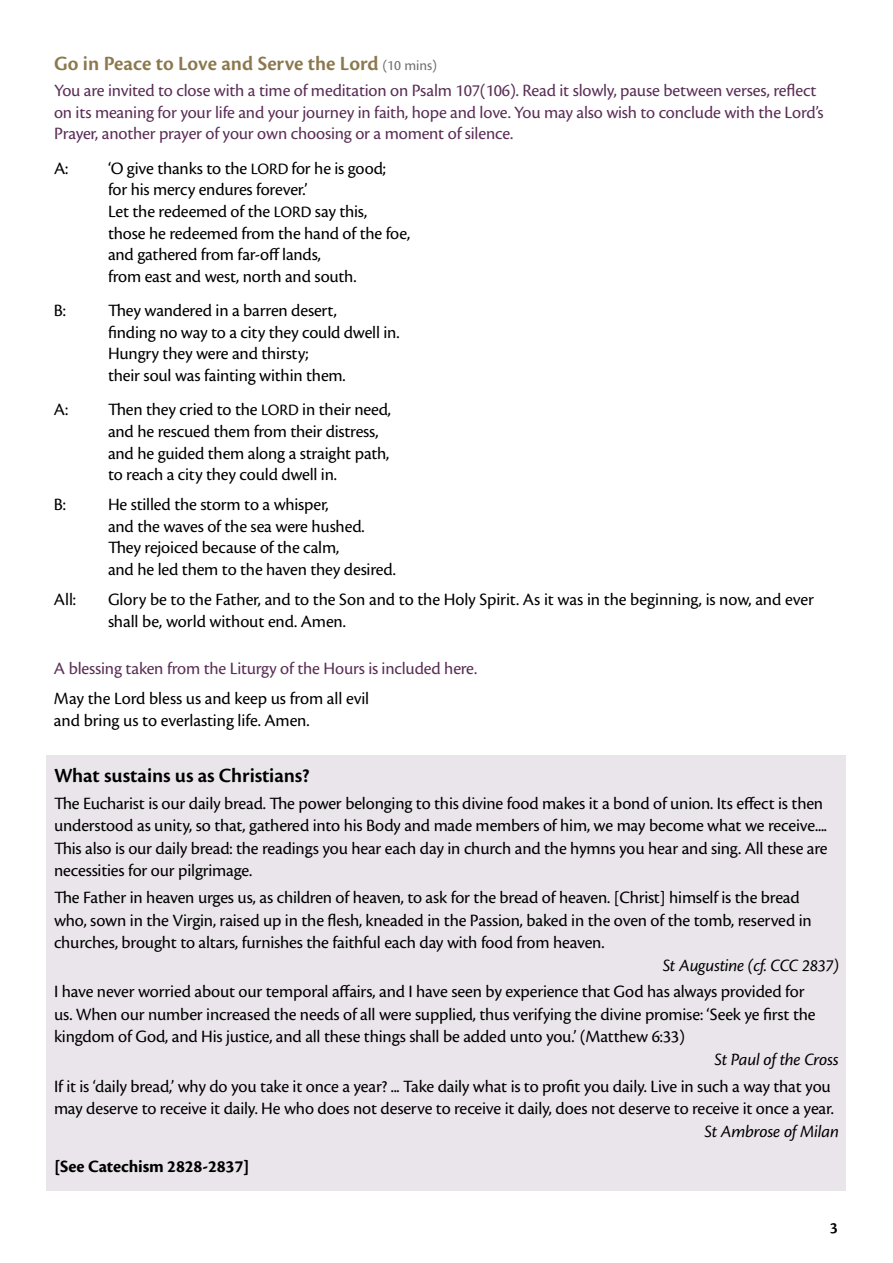
<style>
.page{position:relative;width:893px;height:1263px;background:#fff}
.page>*{position:absolute;margin:0;border:0;box-sizing:border-box;transform-origin:0 0}
.t1{font:600 21px "Cronos Pro";color:#8b784e}
.t2{font:600 21px "Cronos Pro";letter-spacing:-.005em;color:#000}
.t3{font:18px/21.6px "Cronos Pro";letter-spacing:-.01em;color:#000}
.t4{font:18px/21.6px "Cronos Pro";letter-spacing:-.01em;color:#5b2f57}
.t5{font:italic 18px "Cronos Pro";letter-spacing:-.015em;color:#000}
.t6{font:700 18px "Cronos Pro";letter-spacing:-.01em;color:#000}
.t7{font:600 16.5px "Cronos Pro";color:#000}
.s1{font-weight:400;font-size:15px;color:#6f6f6e}
.s2{font-size:16.5px}
</style>
<div class="page">
<div style="left:47px;top:755px;width:799px;height:436px;background:#eae5eb"></div>
<p class="t1" style="left:54px;top:52px;width:385px">Go in Peace to Love and Serve the Lord <span class="s1">(10 mins)</span></p>
<p class="t4" style="left:54px;top:80px;width:771px">You are invited to close with a time of meditation on Psalm 107(106). Read it slowly, pause between verses, reflect on its meaning for your life and your journey in faith, hope and love. You may also wish to conclude with the Lord’s<br>Prayer, another prayer of your own choosing or a moment of silence.</p>
<p class="t3" style="left:54px;top:157px;width:16px">A:</p>
<p class="t3" style="left:108px;top:157px;width:304px">‘O give thanks to the <span class="s2">LORD</span> for he is good;<br>for his mercy endures forever.’<br>Let the redeemed of the <span class="s2">LORD</span> say this,<br>those he redeemed from the hand of the foe, and gathered from far-off lands,<br>from east and west, north and south.</p>
<p class="t3" style="left:54px;top:300px;width:14px">B:</p>
<p class="t3" style="left:108px;top:300px;width:293px">They wandered in a barren desert,<br>finding no way to a city they could dwell in.<br>Hungry they were and thirsty;<br>their soul was fainting within them.</p>
<p class="t3" style="left:54px;top:399px;width:16px">A:</p>
<p class="t3" style="left:108px;top:399px;width:285px">Then they cried to the <span class="s2">LORD</span> in their need, and he rescued them from their distress, and he guided them along a straight path, to reach a city they could dwell in.</p>
<p class="t3" style="left:54px;top:494px;width:14px">B:</p>
<p class="t3" style="left:108px;top:494px;width:289px">He stilled the storm to a whisper,<br>and the waves of the sea were hushed.<br>They rejoiced because of the calm,<br>and he led them to the haven they desired.</p>
<p class="t3" style="left:54px;top:589px;width:24px">All:</p>
<p class="t3" style="left:108px;top:589px;width:707px">Glory be to the Father, and to the Son and to the Holy Spirit. As it was in the beginning, is now, and ever shall be, world without end. Amen.</p>
<p class="t4" style="left:54px;top:658px;width:425px">A blessing taken from the Liturgy of the Hours is included here.</p>
<p class="t3" style="left:54px;top:688px;width:317px">May the Lord bless us and keep us from all evil and bring us to everlasting life. Amen.</p>
<p class="t2" style="left:54px;top:763px;width:257px">What sustains us as Christians?</p>
<p class="t3" style="left:54px;top:792px;width:775px;line-height:22.5px">The Eucharist is our daily bread. The power belonging to this divine food makes it a bond of union. Its effect is then understood as unity, so that, gathered into his Body and made members of him, we may become what we receive....<br>This also is our daily bread: the readings you hear each day in church and the hymns you hear and sing. All these are necessities for our pilgrimage.</p>
<p class="t3" style="left:54px;top:886px;width:759px;line-height:22.5px">The Father in heaven urges us, as children of heaven, to ask for the bread of heaven. [Christ] himself is the bread who, sown in the Virgin, raised up in the flesh, kneaded in the Passion, baked in the oven of the tomb, reserved in churches, brought to altars, furnishes the faithful each day with food from heaven.</p>
<p class="t5" style="left:663px;top:955px;width:178px">St Augustine (cf. CCC 2837)</p>
<p class="t3" style="left:54px;top:981px;width:763px;line-height:22.5px">I have never worried about our temporal affairs, and I have seen by experience that God has always provided for us. When our number increased the needs of all were supplied, thus verifying the divine promise: ‘Seek ye first the kingdom of God, and His justice, and all these things shall be added unto you.’ (Matthew 6:33)</p>
<p class="t5" style="left:714px;top:1049px;width:126px">St Paul of the Cross</p>
<p class="t3" style="left:54px;top:1075px;width:781px;line-height:22.5px">If it is ‘daily bread,’ why do you take it once a year? ... Take daily what is to profit you daily. Live in such a way that you may deserve to receive it daily. He who does not deserve to receive it daily, does not deserve to receive it once a year.</p>
<p class="t5" style="left:704px;top:1121px;width:136px">St Ambrose of Milan</p>
<p class="t6" style="left:54px;top:1156px;width:197px">[See Catechism 2828-2837]</p>
<p class="t7" style="left:830px;top:1219px;width:10px">3</p>
</div>
